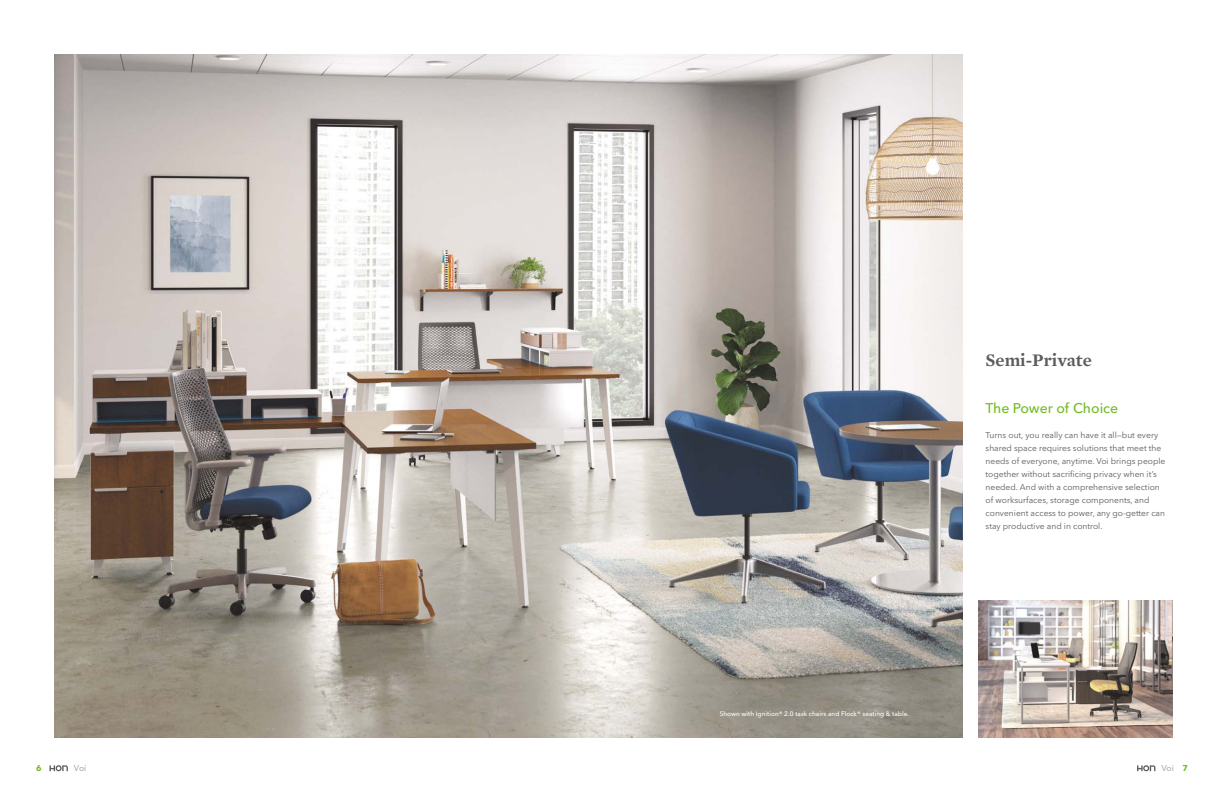
<style>
.page{position:relative;width:1224px;height:792px;background:#fff}
.page>*{position:absolute;margin:0;border:0;box-sizing:border-box;transform-origin:0 0}
.t1{font:600 18px "Mercury Text G1";color:#5b5c5c}
.t2{font:500 14px "Avenir Next LT Pro";color:#74bb23}
.t3{font:8.5px/13px "Avenir Next LT Pro";color:#5b5c5c}
.t4{font:500 8.5px "Avenir Next LT Pro";letter-spacing:-.02em;color:#acadad}
.t5{font:700 8.5px "Avenir Next LT Pro";color:#74bb23}
.t6{font:500 6.5px "Avenir Next LT Pro";color:#fff}
.s1{font-weight:700;color:#74bb23}
</style>
<div class="page">
<img style="left:54px;top:54px;width:909px;height:684px">
<img style="left:978px;top:601px;width:195px;height:137px">
<svg style="left:49px;top:765px;width:19px;height:6px"></svg>
<svg style="left:1137px;top:765px;width:18px;height:6px"></svg>
<h1 class="t1" style="left:986px;top:347px;width:108px">Semi-Private</h1>
<h2 class="t2" style="left:986px;top:400px;width:134px">The Power of Choice</h2>
<p class="t6" style="left:720px;top:709px;width:191px">Shown with Ignition® 2.0 task chairs and Flock® seating &amp; table.</p>
<p class="t3" style="left:986px;top:429px;width:181px">Turns out, you really can have it all—but every shared space requires solutions that meet the needs of everyone, anytime. Voi brings people together without sacrificing privacy when it’s needed. And with a comprehensive selection of worksurfaces, storage components, and convenient access to power, any go-getter can stay productive and in control.</p>
<p class="t5" style="left:36px;top:763px;width:7px">6</p>
<p class="t4" style="left:74px;top:763px;width:14px">Voi</p>
<p class="t4" style="left:1162px;top:763px;width:28px">Voi <span class="s1">7</span></p>
</div>
